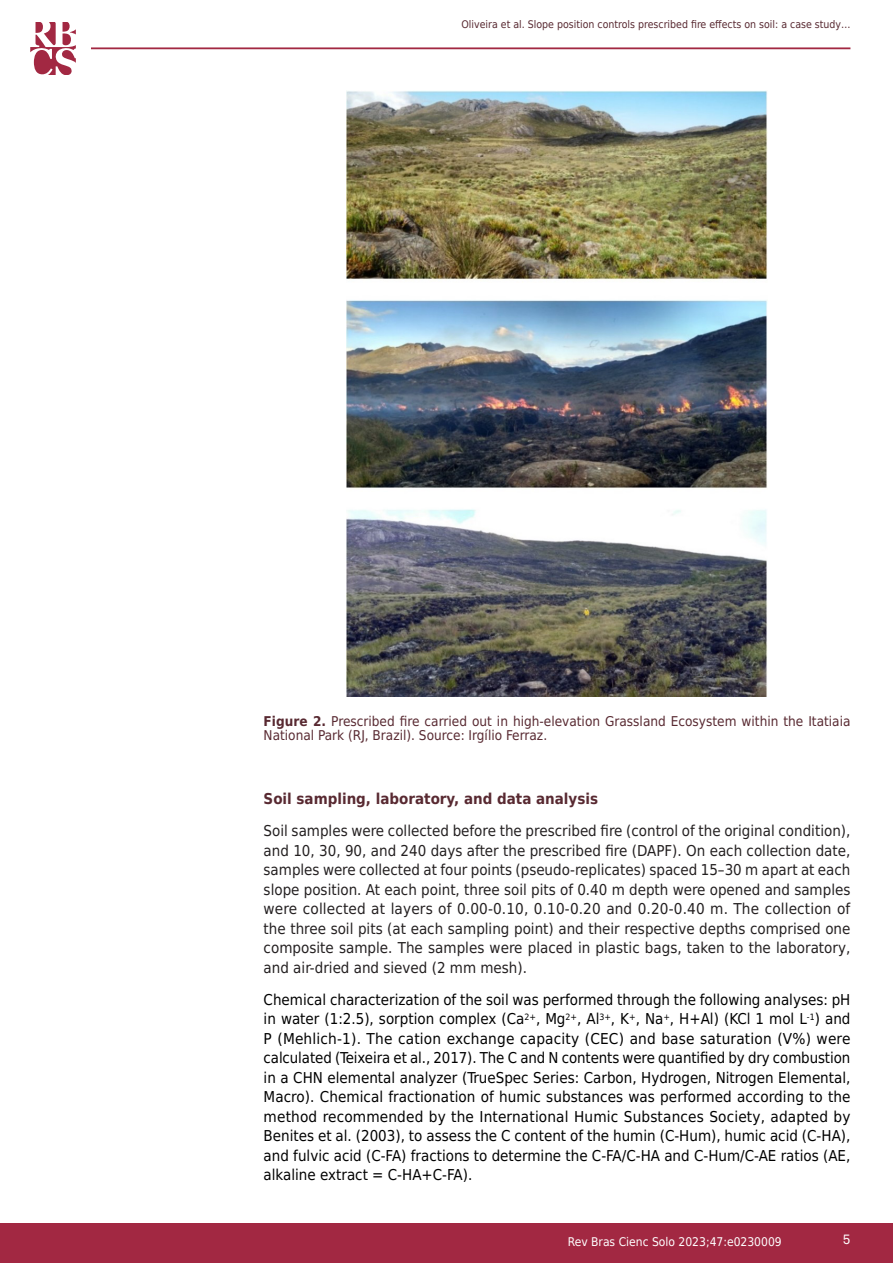
<style>
.page{position:relative;width:893px;height:1263px;background:#fff}
.page>*{position:absolute;margin:0;border:0;box-sizing:border-box;transform-origin:0 0}
.Texto__EN{font:15px/19.5px "DejaVu Sans Condensed";color:#000;text-align:justify}
.Texto__EN-2{font:15px/19.5px "DejaVu Sans Condensed";color:#231f20;text-align:justify}
.Subtítulo_2{font:700 15px "DejaVu Sans Condensed";color:#582931}
.Tabela_Figura_Título{font:13.5px/14.2px "DejaVu Sans Condensed";color:#582931}
.t1{font:13.5px "Akkurat Pro";color:#fff}
.t2{font:12px "DejaVu Sans Condensed";color:#fff}
.t3{font:10.5px "DejaVu Sans Condensed";color:#582931}
.s1{font-weight:700}
</style>
<div class="page">
<div style="left:0;top:1223px;width:893px;height:40px;background:#a22842"></div>
<hr style="left:91px;top:47px;width:759px;height:2px;background:#a22842">
<svg style="left:30px;top:22px;width:46px;height:52px"></svg>
<img style="left:347px;top:91px;width:421px;height:606px">
<p class="t3" style="left:462px;top:16px;width:390px">Oliveira et al. Slope position controls prescribed fire effects on soil: a case study…</p>
<p class="Tabela_Figura_Título" style="left:264px;top:714px;width:588px"><span class="s1">Figure 2.</span> Prescribed fire carried out in high-elevation Grassland Ecosystem within the Itatiaia<br>National Park (RJ, Brazil). Source: Irgílio Ferraz.</p>
<p class="Subtítulo_2" style="left:264px;top:786px;width:336px">Soil sampling, laboratory, and data analysis</p>
<p class="Texto__EN-2" style="left:264px;top:821px;width:588px">Soil samples were collected before the prescribed fire (control of the original condition), and 10, 30, 90, and 240 days after the prescribed fire (DAPF). On each collection date, samples were collected at four points (pseudo-replicates) spaced 15–30 m apart at each slope position. At each point, three soil pits of 0.40 m depth were opened and samples were collected at layers of 0.00-0.10, 0.10-0.20 and 0.20-0.40 m. The collection of the three soil pits (at each sampling point) and their respective depths comprised one composite sample. The samples were placed in plastic bags, taken to the laboratory, and air-dried and sieved (2 mm mesh).</p>
<p class="Texto__EN" style="left:264px;top:989px;width:588px">Chemical characterization of the soil was performed through the following analyses: pH in water (1:2.5), sorption complex (Ca<sup>2+</sup>, Mg<sup>2+</sup>, Al<sup>3+</sup>, K<sup>+</sup>, Na<sup>+</sup>, H+Al) (KCl 1 mol L<sup>-1</sup>) and P (Mehlich-1). The cation exchange capacity (CEC) and base saturation (V%) were calculated (Teixeira et al., 2017). The C and N contents were quantified by dry combustion in a CHN elemental analyzer (TrueSpec Series: Carbon, Hydrogen, Nitrogen Elemental, Macro). Chemical fractionation of humic substances was performed according to the method recommended by the International Humic Substances Society, adapted by Benites et al. (2003), to assess the C content of the humin (C-Hum), humic acid (C-HA), and fulvic acid (C-FA) fractions to determine the C-FA/C-HA and C-Hum/C-AE ratios (AE, alkaline extract = C-HA+C-FA).</p>
<p class="t2" style="left:568px;top:1231px;width:215px">Rev Bras Cienc Solo 2023;47:e0230009</p>
<p class="t1" style="left:843px;top:1231px;width:9px">5</p>
</div>
